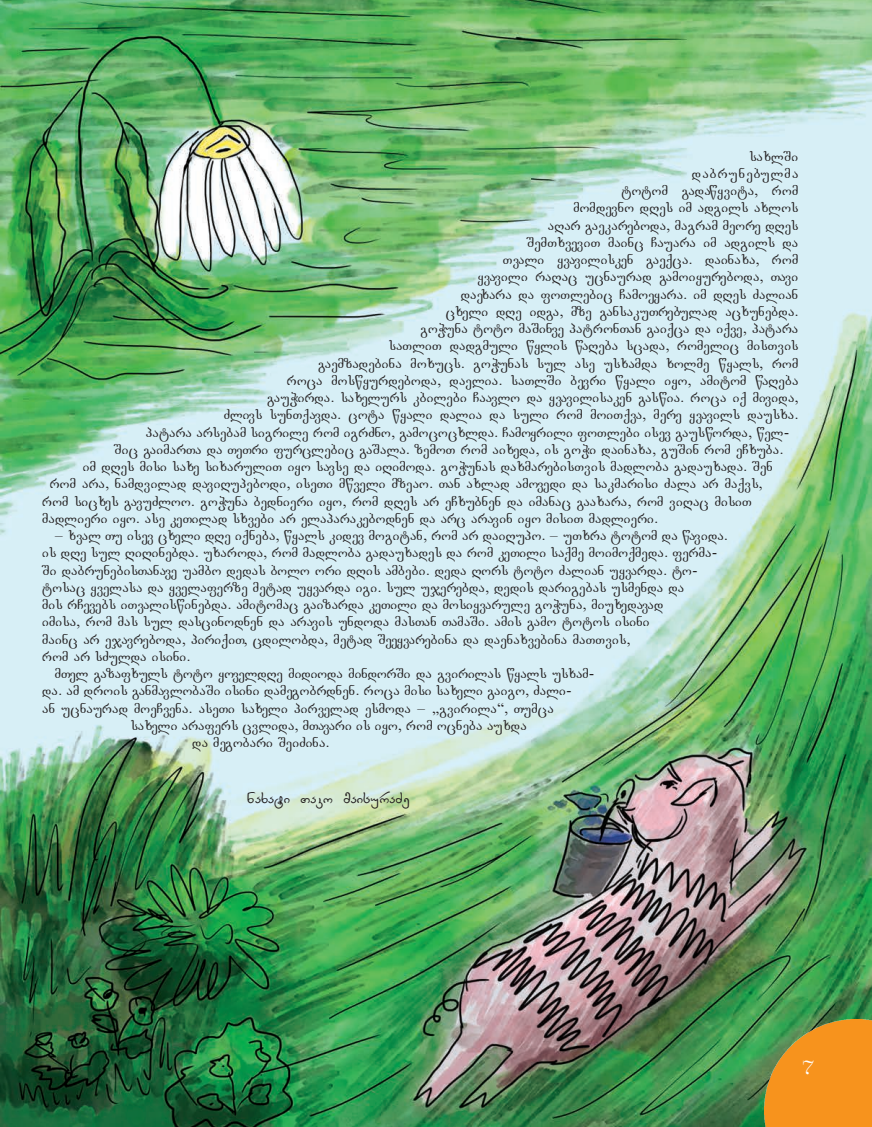
<style>
.page{position:relative;width:872px;height:1127px;background:#fff}
.page>*{position:absolute;margin:0;border:0;box-sizing:border-box;transform-origin:0 0}
.t1{font:21px "Geo Eka";color:#fff}
.t2{font:15px "Geo Liter Nusx Normal";color:#231f20}
.t3{font:15px "Geo Eka";color:#231f20}
.t4{font:15px "Geo Liter Nusx Normal";letter-spacing:.065em;color:#231f20}
</style>
<div class="page">
<img style="left:0;top:0;width:872px;height:1127px">
<img style="left:764px;top:1019px;width:108px;height:108px">
<p class="t2" style="left:749px;top:147px;width:51px">SAXLSI</p>
<p class="t4" style="left:692px;top:165px;width:108px">DABRUNEBULMA</p>
<p class="t2" style="left:622px;top:182px;width:179px">TOTOM GADAWYVITA, ROM</p>
<p class="t2" style="left:574px;top:199px;width:227px">MOMDEVNO DRES IM ADGILS AXLOS</p>
<p class="t2" style="left:548px;top:216px;width:252px">ARAR GAEKAREBODA, MAGRAM MEORE DRES</p>
<p class="t2" style="left:527px;top:234px;width:273px">SEMTXVEVIT MAINC CAUARA IM ADGILS DA</p>
<p class="t2" style="left:503px;top:251px;width:297px">TVALI YVAVILISKEN GAEQCA. DAINAXA, ROM</p>
<p class="t2" style="left:478px;top:268px;width:322px">YVAVILI RARAC UCNAURAD GAMOIYUREBODA, TAVI</p>
<p class="t2" style="left:461px;top:285px;width:339px">DAEXARA DA FOTLEBIC CAMOEYARA. IM DRES ZALIAN</p>
<p class="t2" style="left:446px;top:303px;width:354px">CXELI DRE IDGA, MZE GANSAKUTREBULAD ACXUNEBDA.</p>
<p class="t2" style="left:421px;top:320px;width:379px">GOWUNA TOTO MASINVE PATRONTAN GAIQCA DA IQVE, PATARA</p>
<p class="t2" style="left:389px;top:337px;width:411px">SATLIT DADGMULI WYLIS WAREBA SCADA, ROMELIC MISTVIS</p>
<p class="t2" style="left:319px;top:354px;width:482px">GAEMZADEBINA MOXUCS. GOWUNAS SUL ASE USXAMDA XOLME WYALS, ROM</p>
<p class="t2" style="left:287px;top:372px;width:513px">ROCA MOSWYURDEBODA, DAELIA. SATLSI BEVRI WYALI IYO, AMITOM WAREBA</p>
<p class="t2" style="left:268px;top:389px;width:533px">GAUWIRDA. SAXELURS KBILEBI CAAVLO DA YVAVILISAKEN GASWIA. ROCA IQ MIVIDA,</p>
<p class="t2" style="left:224px;top:406px;width:576px">ZLIVS SUNTQAVDA. COTA WYALI DALIA DA SULI ROM MOITQVA, MERE YVAVILS DAUSXA.</p>
<p class="t2" style="left:146px;top:423px;width:645px">PATARA ARSEBAM SIGRILE ROM IGRZNO, GAMOCOCXLDA. CAMOYRILI FOTLEBI ISEV GAUSWORDA, WEL-</p>
<p class="t2" style="left:115px;top:441px;width:670px">SIC GAIMARTA DA TETRI FURCLEBIC GASALA. ZEMOT ROM AIXEDA, IS GOWI DAINAXA, GUSIN ROM ECXUBA.</p>
<p class="t2" style="left:83px;top:458px;width:692px">IM DRES MISI SAXE SIXARULIT IYO SAVSE DA IRIMODA. GOWUNAS DAXMAREBISTVIS MADLOBA GADAUXADA. SEN</p>
<p class="t2" style="left:50px;top:475px;width:714px">ROM ARA, NAMDVILAD DAVIRUPEBODI, ISETI MWVELI MZEAO. TAN AXLAD AMOVEDI DA SAKMARISI ZALA AR MAQVS,</p>
<p class="t2" style="left:43px;top:492px;width:711px">ROM SICXES GAVUZLOO. GOWUNA BEDNIERI IYO, ROM DRES AR ECXUBNEN DA IMANAC GAAXARA, ROM VIRAC MISIT</p>
<p class="t2" style="left:43px;top:510px;width:617px">MADLIERI IYO. ASE KETILAD SXVEBI AR ELAPARAKEBODNEN DA ARC ARAVIN IYO MISIT MADLIERI.</p>
<p class="t2" style="left:55px;top:527px;width:674px">– XVAL TU ISEV CXELI DRE IQNEBA, WYALS KIDEV MOGITAN, ROM AR DAIRUPO. – UTXRA TOTOM DA WAVIDA.</p>
<p class="t2" style="left:43px;top:544px;width:676px">IS DRE SUL RIRINEBDA. UXARODA, ROM MADLOBA GADAUXADES DA ROM KETILI SAQME MOIMOQMEDA. FERMA-</p>
<p class="t2" style="left:43px;top:561px;width:657px">SI DABRUNEBISTANAVE UAMBO DEDAS BOLO ORI DRIS AMBEBI. DEDA RORS TOTO ZALIAN UYVARDA. TO-</p>
<p class="t2" style="left:43px;top:579px;width:643px">TOSAC YVELASA DA YVELAFERZE METAD UYVARDA IGI. SUL UJEREBDA, DEDIS DARIGEBAS USMENDA DA</p>
<p class="t2" style="left:43px;top:596px;width:623px">MIS RCEVEBS ITVALISWINEBDA. AMITOMAC GAIZARDA KETILI DA MOSIYVARULE GOWUNA, MIUXEDAVAD</p>
<p class="t2" style="left:43px;top:613px;width:609px">IMISA, ROM MAS SUL DASCINODNEN DA ARAVIS UNDODA MASTAN TAMASI. AMIS GAMO TOTOS ISINI</p>
<p class="t2" style="left:43px;top:630px;width:589px">MAINC AR EJAVREBODA, PIRIQIT, CDILOBDA, METAD SEEYVAREBINA DA DAENAXVEBINA MATTVIS,</p>
<p class="t2" style="left:43px;top:648px;width:150px">ROM AR SZULDA ISINI.</p>
<p class="t2" style="left:55px;top:665px;width:541px">MTEL GAZAFXULS TOTO YOVELDRE MIDIODA MINDORSI DA GVIRILAS WYALS USXAM-</p>
<p class="t2" style="left:43px;top:682px;width:531px">DA. AM DROIS GANMAVLOBASI ISINI DAMEGOBRDNEN. ROCA MISI SAXELI GAIGO, ZALI-</p>
<p class="t2" style="left:43px;top:699px;width:513px">AN UCNAURAD MOECVENA. ASETI SAXELI PIRVELAD ESMODA – „GVIRILA“, TUMCA</p>
<p class="t2" style="left:131px;top:717px;width:397px">SAXELI ARAFERS CVLIDA, MTAVARI IS IYO, ROM OCNEBA AUXDA</p>
<p class="t2" style="left:193px;top:734px;width:139px">DA MEGOBARI SEIZINA.</p>
<p class="t3" style="left:247px;top:790px;width:164px">NAXATI TAKO MAISURAZE</p>
<h1 class="t1" style="left:801px;top:1055px;width:13px">7</h1>
</div>
